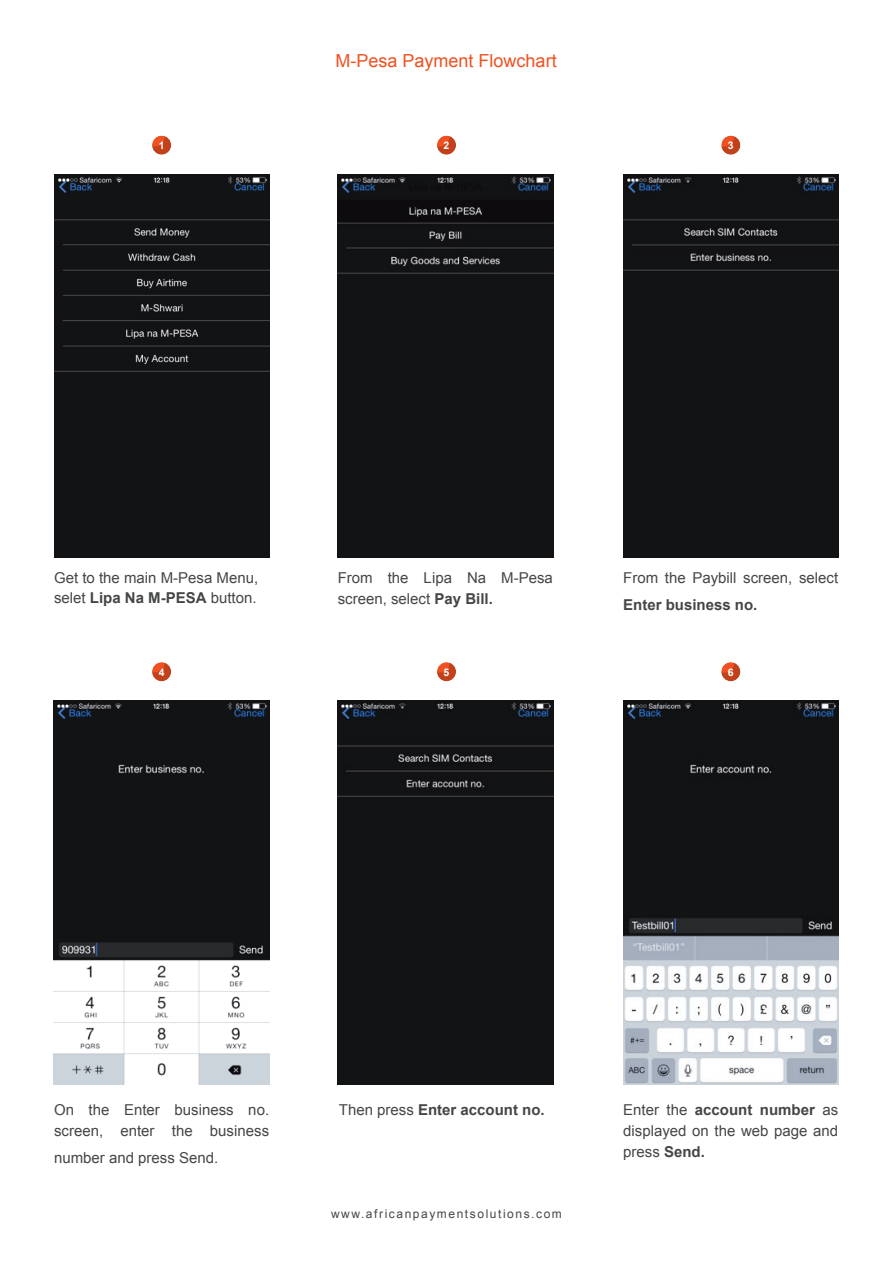
<style>
.page{position:relative;width:893px;height:1263px;background:#fff}
.page>*{position:absolute;margin:0;border:0;box-sizing:border-box;transform-origin:0 0}
.t1{font:18px "Arial";color:#f05122}
.t2{font:15px/21px "Arial";color:#454647}
.t3{font:700 15px "Arial";color:#454647}
.t4{font:12px "Arial";letter-spacing:.13em;color:#454647}
.t5{font:700 10.5px "Arial";color:#fff}
.s1{font-weight:700}
.s2{font-weight:400}
</style>
<div class="page">
<div style="left:54px;top:174px;width:215px;height:383px;background:#121315"></div>
<div style="left:338px;top:174px;width:215px;height:383px;background:#121315"></div>
<div style="left:623px;top:174px;width:215px;height:383px;background:#121315"></div>
<img style="left:54px;top:701px;width:215px;height:383px">
<div style="left:338px;top:701px;width:215px;height:383px;background:#121315"></div>
<img style="left:623px;top:701px;width:215px;height:383px">
<div style="left:151px;top:135px;width:22px;height:20px;background:#454647;opacity:.26"></div>
<div style="left:151px;top:662px;width:22px;height:19px;background:#454647;opacity:.26"></div>
<div style="left:436px;top:135px;width:22px;height:20px;background:#454647;opacity:.26"></div>
<div style="left:436px;top:662px;width:22px;height:19px;background:#454647;opacity:.26"></div>
<div style="left:720px;top:135px;width:22px;height:20px;background:#454647;opacity:.26"></div>
<div style="left:720px;top:662px;width:22px;height:19px;background:#454647;opacity:.26"></div>
<p class="t5" style="left:159px;top:138px;width:7px">1</p>
<p class="t1" style="left:336px;top:49px;width:223px">M-Pesa Payment Flowchart</p>
<p class="t5" style="left:444px;top:138px;width:7px">2</p>
<p class="t5" style="left:728px;top:138px;width:7px">3</p>
<p class="t2" style="left:54px;top:568px;width:206px;line-height:19.5px">Get to the main M-Pesa Menu, selet <span class="s1">Lipa Na M-PESA</span> button.</p>
<p class="t2" style="left:338px;top:567px;width:217px">From the Lipa Na M-Pesa screen, select <span class="s1">Pay Bill.</span></p>
<p class="t2" style="left:623px;top:567px;width:217px">From the Paybill screen, select</p>
<p class="t3" style="left:623px;top:595px;width:136px">Enter business no.</p>
<p class="t5" style="left:159px;top:665px;width:7px">4</p>
<p class="t5" style="left:444px;top:665px;width:7px">5</p>
<p class="t5" style="left:728px;top:665px;width:7px">6</p>
<p class="t2" style="left:54px;top:1100px;width:217px">On the Enter business no. screen, enter the business</p>
<p class="t2" style="left:54px;top:1148px;width:166px">number and press Send.</p>
<p class="t3" style="left:339px;top:1100px;width:207px"><span class="s2">Then press</span> Enter account no.</p>
<p class="t2" style="left:623px;top:1100px;width:217px;text-align:justify">Enter the <span class="s1">account number</span> as displayed on the web page and press <span class="s1">Send.</span></p>
<p class="t4" style="left:331px;top:1205px;width:232px">www.africanpaymentsolutions.com</p>
</div>
